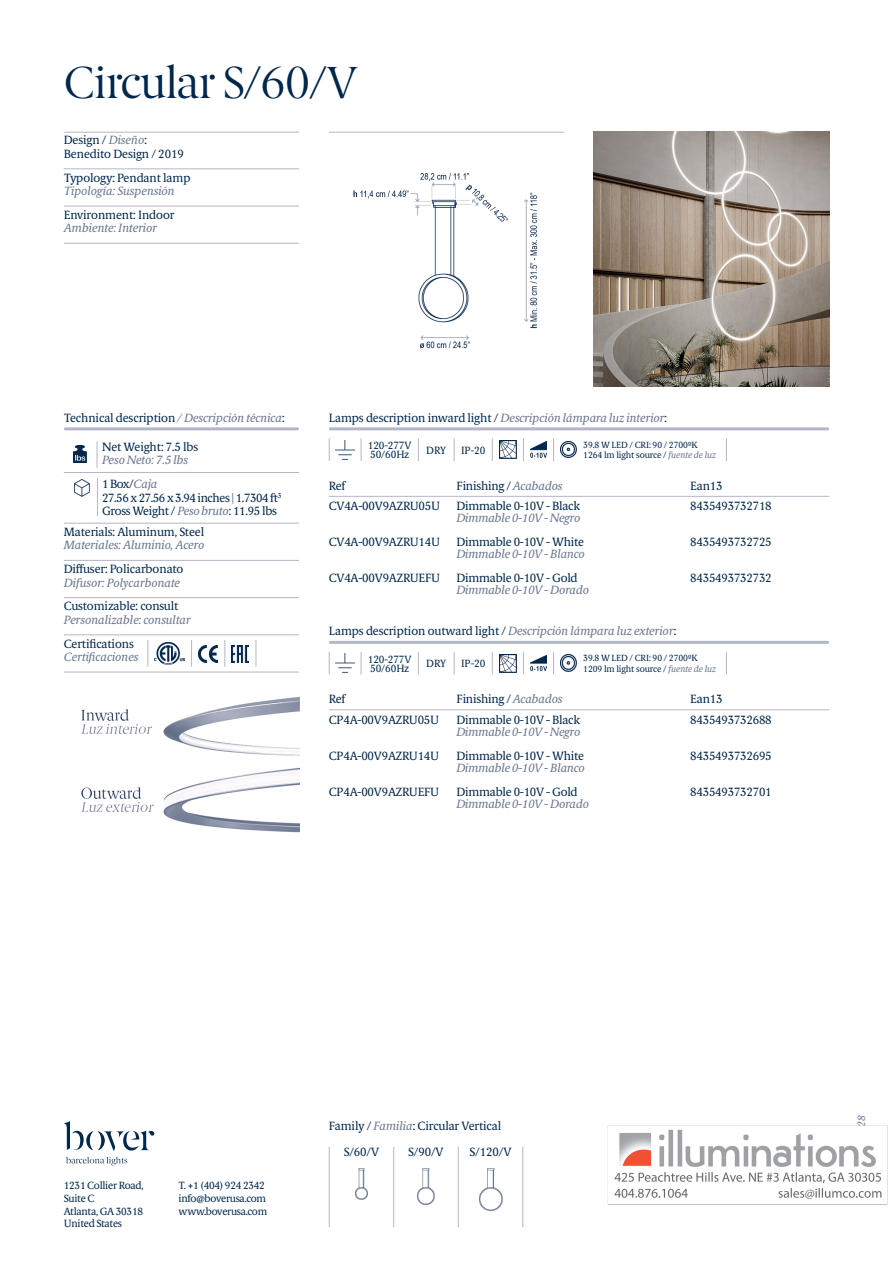
<style>
.page{position:relative;width:893px;height:1263px;background:#fff}
.page>*{position:absolute;margin:0;border:0;box-sizing:border-box;transform-origin:0 0}
.Nom{font:45px "Berlingske Serif";letter-spacing:-.025em;color:#00284c}
.Text_línia_inferior{font:12px/13.5px "Berlingske Serif Tx";letter-spacing:-.01em;color:#00284c}
.Acabats{font:12px "Berlingske Serif Tx";letter-spacing:-.02em;color:#00284c}
.Text_línia_inferior-2{font:italic 12px/13.5px "Berlingske Serif Tx";letter-spacing:-.01em;color:#6b768f}
.Acabats-2{font:italic 12px "Berlingske Serif Tx";letter-spacing:-.02em;color:#6b768f}
.Text_línia_inferior-3{font:12px/13.5px "Berlingske Serif Tx";letter-spacing:-.035em;color:#00284c}
.Info_tècnica{font:10.5px/12.8px "Berlingske Serif Tx";letter-spacing:-.025em;color:#00284c}
.Info_Bombeta{font:9px "Berlingske Serif Tx";letter-spacing:-.01em;color:#00284c}
.s1{font-style:italic;color:#6b768f}
.s2{font-style:normal;color:#00284c}
</style>
<div class="page">
<hr style="left:329px;top:1147px;width:1px;height:80px;background:#b4b8c6">
<hr style="left:458px;top:1147px;width:1px;height:80px;background:#b4b8c6">
<img style="left:484px;top:1209px;width:14px;height:1px">
<hr style="left:522px;top:1147px;width:1px;height:80px;background:#b4b8c6">
<hr style="left:393px;top:1147px;width:1px;height:80px;background:#b4b8c6">
<img style="left:63px;top:131px;width:825px;height:1078px">
<p class="Nom" style="left:64px;top:53px;width:296px">Circular S/60/V</p>
<p class="Text_línia_inferior" style="left:64px;top:133px;width:122px">Design / <span class="s1">Diseño</span>:<br>Benedito Design / 2019</p>
<p class="Text_línia_inferior" style="left:64px;top:171px;width:128px">Typology: Pendant lamp<br><span class="s1">Tipología: Suspensión</span></p>
<p class="Text_línia_inferior" style="left:64px;top:208px;width:112px">Environment: Indoor<br><span class="s1">Ambiente: Interior</span></p>
<p class="Text_línia_inferior" style="left:64px;top:411px;width:222px">Technical description <span class="s1">/ Descripción técnica</span>:</p>
<p class="Text_línia_inferior" style="left:329px;top:411px;width:340px">Lamps description inward light / <span class="s1">Descripción lámpara luz interior</span>:</p>
<p class="Text_línia_inferior" style="left:102px;top:440px;width:98px">Net Weight: 7.5 lbs<br><span class="s1">Peso Neto: 7.5 lbs</span></p>
<p class="Text_línia_inferior-3" style="left:102px;top:477px;width:181px">1 Box/<span class="s1">Caja<br></span>27.56 x 27.56 x 3.94 inches | 1.7304 ft<sup>3<br></sup>Gross Weight / <span class="s1">Peso bruto</span>: 11.95 lbs</p>
<p class="Text_línia_inferior-2" style="left:64px;top:525px;width:142px"><span class="s2">Materials: Aluminum, Steel<br></span>Materiales: Aluminio, Acero</p>
<p class="Text_línia_inferior" style="left:64px;top:562px;width:121px">Diffuser: Policarbonato<br><span class="s1">Difusor: Polycarbonate</span></p>
<p class="Text_línia_inferior-2" style="left:64px;top:599px;width:129px"><span class="s2">Customizable: consult<br></span>Personalizable: consultar</p>
<p class="Text_línia_inferior-2" style="left:64px;top:637px;width:76px"><span class="s2">Certifications<br></span>Certificaciones</p>
<p class="Info_tècnica" style="left:368px;top:439px;width:45px">120-277V</p>
<p class="Info_tècnica" style="left:370px;top:448px;width:41px">50/60Hz</p>
<p class="Info_tècnica" style="left:426px;top:444px;width:21px">DRY</p>
<p class="Info_tècnica" style="left:461px;top:444px;width:26px">IP-20</p>
<p class="Info_Bombeta" style="left:583px;top:438px;width:116px">39.8 W LED / CRI: 90 / 2700ºK</p>
<p class="Info_Bombeta" style="left:583px;top:449px;width:134px">1264 lm light source / <span class="s1">fuente de luz</span></p>
<p class="Acabats" style="left:329px;top:477px;width:18px">Ref</p>
<p class="Acabats" style="left:456px;top:477px;width:108px">Finishing / <span class="s1">Acabados</span></p>
<p class="Acabats" style="left:690px;top:477px;width:34px">Ean13</p>
<p class="Acabats" style="left:329px;top:497px;width:113px">CV4A-00V9AZRU05U</p>
<p class="Acabats" style="left:456px;top:497px;width:125px">Dimmable 0-10V - Black</p>
<p class="Acabats" style="left:690px;top:497px;width:83px">8435493732718</p>
<p class="Acabats-2" style="left:456px;top:509px;width:126px">Dimmable 0-10V - Negro</p>
<p class="Acabats" style="left:329px;top:533px;width:113px">CV4A-00V9AZRU14U</p>
<p class="Acabats" style="left:456px;top:533px;width:129px">Dimmable 0-10V - White</p>
<p class="Acabats" style="left:690px;top:533px;width:83px">8435493732725</p>
<p class="Acabats-2" style="left:456px;top:545px;width:130px">Dimmable 0-10V - Blanco</p>
<p class="Acabats" style="left:329px;top:569px;width:113px">CV4A-00V9AZRUEFU</p>
<p class="Acabats" style="left:456px;top:569px;width:123px">Dimmable 0-10V - Gold</p>
<p class="Acabats" style="left:690px;top:569px;width:83px">8435493732732</p>
<p class="Acabats-2" style="left:456px;top:581px;width:134px">Dimmable 0-10V - Dorado</p>
<p class="Text_línia_inferior" style="left:329px;top:624px;width:349px">Lamps description outward light / <span class="s1">Descripción lámpara luz exterior</span>:</p>
<p class="Info_tècnica" style="left:368px;top:653px;width:45px">120-277V</p>
<p class="Info_tècnica" style="left:370px;top:662px;width:41px">50/60Hz</p>
<p class="Info_tècnica" style="left:426px;top:657px;width:21px">DRY</p>
<p class="Info_tècnica" style="left:461px;top:657px;width:26px">IP-20</p>
<p class="Info_Bombeta" style="left:583px;top:652px;width:116px">39.8 W LED / CRI: 90 / 2700ºK</p>
<p class="Info_Bombeta" style="left:583px;top:662px;width:134px">1209 lm light source / <span class="s1">fuente de luz</span></p>
<p class="Acabats" style="left:329px;top:690px;width:18px">Ref</p>
<p class="Acabats" style="left:456px;top:690px;width:108px">Finishing / <span class="s1">Acabados</span></p>
<p class="Acabats" style="left:690px;top:690px;width:34px">Ean13</p>
<p class="Acabats" style="left:329px;top:711px;width:112px">CP4A-00V9AZRU05U</p>
<p class="Acabats" style="left:456px;top:711px;width:125px">Dimmable 0-10V - Black</p>
<p class="Acabats" style="left:690px;top:711px;width:83px">8435493732688</p>
<p class="Acabats-2" style="left:456px;top:723px;width:126px">Dimmable 0-10V - Negro</p>
<p class="Acabats" style="left:329px;top:747px;width:112px">CP4A-00V9AZRU14U</p>
<p class="Acabats" style="left:456px;top:747px;width:129px">Dimmable 0-10V - White</p>
<p class="Acabats" style="left:690px;top:747px;width:83px">8435493732695</p>
<p class="Acabats-2" style="left:456px;top:759px;width:130px">Dimmable 0-10V - Blanco</p>
<p class="Acabats" style="left:329px;top:783px;width:112px">CP4A-00V9AZRUEFU</p>
<p class="Acabats" style="left:456px;top:783px;width:123px">Dimmable 0-10V - Gold</p>
<p class="Acabats" style="left:690px;top:783px;width:83px">8435493732701</p>
<p class="Acabats-2" style="left:456px;top:795px;width:134px">Dimmable 0-10V - Dorado</p>
<p class="Info_tècnica" style="left:64px;top:1179px;width:81px">1231 Collier Road,<br>Suite C<br>Atlanta, GA 30318<br>United States</p>
<p class="Info_tècnica" style="left:179px;top:1179px;width:90px">T. +1 (404) 924 2342 info@boverusa.com www.boverusa.com</p>
<p class="Text_línia_inferior" style="left:329px;top:1119px;width:174px">Family / <span class="s1">Familia</span>: Circular Vertical</p>
<p class="Text_línia_inferior" style="left:344px;top:1145px;width:37px">S/60/V</p>
<p class="Text_línia_inferior" style="left:408px;top:1145px;width:37px">S/90/V</p>
<p class="Text_línia_inferior" style="left:470px;top:1145px;width:43px">S/120/V</p>
</div>
